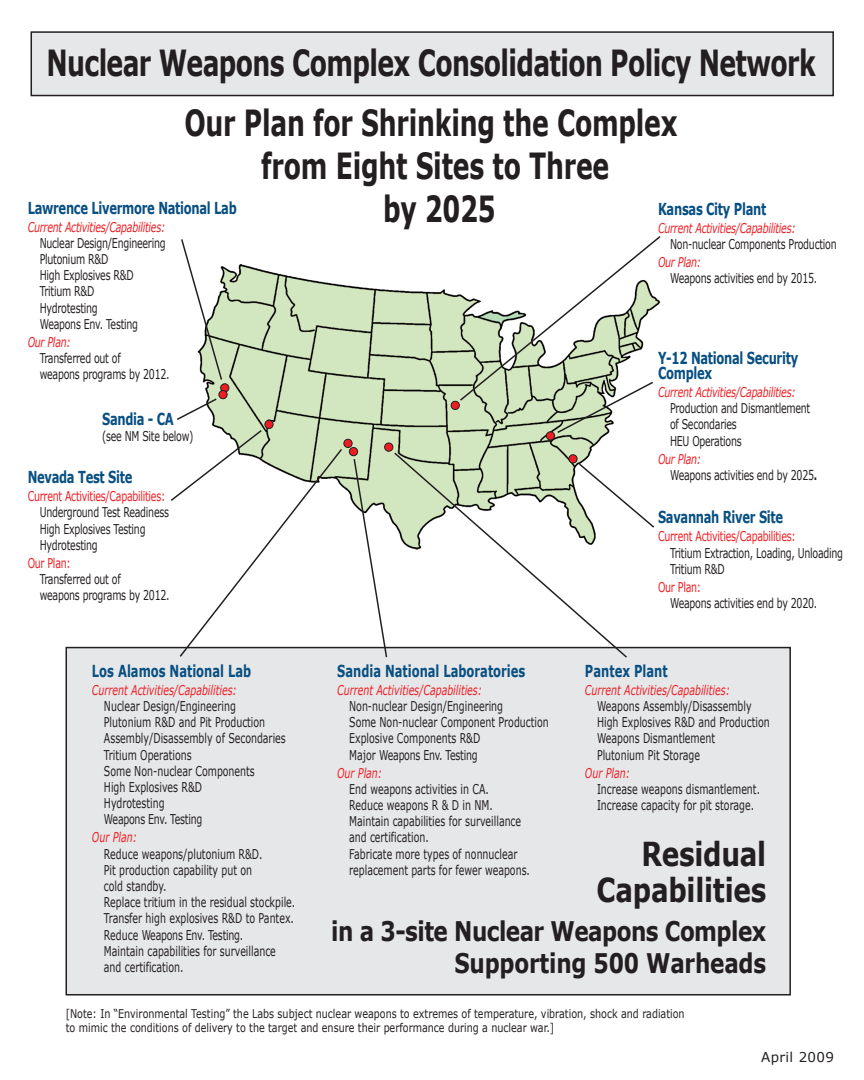
<style>
.page{position:relative;width:864px;height:1080px;background:#fff}
.page>*{position:absolute;margin:0;border:0;box-sizing:border-box;transform-origin:0 0}
.t1{font:700 36px/60px "Verdana";letter-spacing:-.01em;color:#231f20;text-align:center;scale:.7 1}
.t2{font:700 33px/36px "Verdana";letter-spacing:-.01em;color:#231f20;text-align:right;scale:.8 1}
.t3{font:700 27px/32.4px "Verdana";letter-spacing:-.025em;color:#231f20;text-align:right;scale:.8 1}
.t4{font:700 16.5px/15px "Verdana";letter-spacing:-.025em;color:#084f82;scale:.7 1}
.t5{font:700 16.5px "Verdana";color:#084f82;scale:.7 1}
.t6{font:13.5px/16.2px "Verdana";color:#231f20;scale:.7 1}
.t7{font:13.5px/16.2px "Verdana";letter-spacing:-.025em;color:#231f20;scale:.7 1}
.t8{font:italic 13.5px "Verdana";color:#ee1d23;scale:.7 1}
.t9{font:italic 13.5px "Verdana";letter-spacing:-.025em;color:#ee1d23;scale:.7 1}
.t10{font:13.5px "Verdana";letter-spacing:-.025em;color:#ee1d23;scale:.7 1}
.t11{font:13.5px "Verdana";letter-spacing:.025em;color:#231f20}
.t12{font:12px/14.4px "Verdana";color:#231f20;scale:.8 1}
.s1{font-style:italic;color:#ee1d23}
.s2{font-weight:700}
</style>
<div class="page">
<img style="left:202px;top:264px;width:406px;height:260px">
<div style="left:66px;top:648px;width:724px;height:347px;background:#e6e7e9"></div>
<div style="left:66px;top:647px;width:725px;height:349px;border:2px solid #231f20"></div>
<div style="left:31px;top:32px;width:802px;height:64px;background:#e6e7e9"></div>
<div style="left:31px;top:31px;width:803px;height:65px;border:2px solid #231f20"></div>
<svg style="left:181px;top:239px;width:42px;height:142px"></svg>
<svg style="left:177px;top:397px;width:41px;height:24px"></svg>
<svg style="left:169px;top:429px;width:175px;height:228px"></svg>
<svg style="left:353px;top:457px;width:35px;height:201px"></svg>
<svg style="left:393px;top:451px;width:236px;height:207px"></svg>
<svg style="left:577px;top:462px;width:78px;height:67px"></svg>
<svg style="left:458px;top:236px;width:203px;height:198px"></svg>
<div style="left:221px;top:384px;width:8px;height:8px;background:#ee1d23;border-radius:50%"></div>
<div style="left:220px;top:383px;width:9px;height:9px;border:1px solid #231f20;border-radius:50%"></div>
<div style="left:219px;top:390px;width:8px;height:9px;background:#ee1d23;border-radius:50%"></div>
<div style="left:219px;top:390px;width:9px;height:9px;border:1px solid #231f20;border-radius:50%"></div>
<div style="left:265px;top:420px;width:8px;height:9px;background:#ee1d23;border-radius:50%"></div>
<div style="left:264px;top:420px;width:10px;height:9px;border:1px solid #231f20;border-radius:50%"></div>
<div style="left:344px;top:439px;width:8px;height:9px;background:#ee1d23;border-radius:50%"></div>
<div style="left:344px;top:439px;width:8px;height:9px;border:1px solid #231f20;border-radius:50%"></div>
<div style="left:349px;top:447px;width:9px;height:9px;background:#ee1d23;border-radius:50%"></div>
<div style="left:349px;top:447px;width:9px;height:9px;border:1px solid #231f20;border-radius:50%"></div>
<div style="left:385px;top:443px;width:8px;height:8px;background:#ee1d23;border-radius:50%"></div>
<div style="left:384px;top:443px;width:9px;height:9px;border:1px solid #231f20;border-radius:50%"></div>
<div style="left:451px;top:401px;width:8px;height:9px;background:#ee1d23;border-radius:50%"></div>
<div style="left:451px;top:401px;width:9px;height:9px;border:1px solid #231f20;border-radius:50%"></div>
<div style="left:546px;top:432px;width:9px;height:8px;background:#ee1d23;border-radius:50%"></div>
<div style="left:546px;top:431px;width:9px;height:9px;border:1px solid #231f20;border-radius:50%"></div>
<div style="left:569px;top:455px;width:8px;height:8px;background:#ee1d23;border-radius:50%"></div>
<div style="left:569px;top:454px;width:9px;height:9px;border:1px solid #231f20;border-radius:50%"></div>
<h1 class="t1" style="left:46px;top:33px;width:1101px">Nuclear Weapons Complex Consolidation Policy Network<br>Our Plan for Shrinking the Complex</h1>
<h1 class="t1" style="left:261px;top:136px;width:499px">from Eight Sites to Three</h1>
<p class="t4" style="left:28px;top:200px;width:300px">Lawrence Livermore National Lab</p>
<p class="t9" style="left:28px;top:218px;width:198px">Current Activities/Capabilities:</p>
<h1 class="t1" style="left:383px;top:179px;width:163px">by 2025</h1>
<p class="t4" style="left:658px;top:202px;width:156px">Kansas City Plant</p>
<p class="t9" style="left:658px;top:219px;width:198px">Current Activities/Capabilities:</p>
<p class="t7" style="left:670px;top:236px;width:240px">Non-nuclear Components Production</p>
<p class="t8" style="left:658px;top:254px;width:63px">Our Plan:</p>
<p class="t7" style="left:670px;top:271px;width:212px">Weapons activities end by 2015.</p>
<p class="t7" style="left:40px;top:235px;width:182px">Nuclear Design/Engineering<br>Plutonium R&amp;D<br>High Explosives R&amp;D<br>Tritium R&amp;D<br>Hydrotesting<br>Weapons Env. Testing</p>
<p class="t8" style="left:28px;top:333px;width:63px">Our Plan:</p>
<p class="t7" style="left:40px;top:350px;width:187px">Transferred out of<br>weapons programs by 2012.</p>
<p class="t4" style="left:658px;top:351px;width:202px">Y-12 National Security<br>Complex</p>
<p class="t9" style="left:658px;top:384px;width:198px">Current Activities/Capabilities:</p>
<p class="t7" style="left:670px;top:400px;width:202px">Production and Dismantlement of Secondaries<br>HEU Operations</p>
<p class="t7" style="left:670px;top:451px;width:212px;text-indent:-12px"><span class="s1">Our Plan:<br></span>Weapons activities end by 2025<span class="s2">.</span></p>
<p class="t4" style="left:658px;top:510px;width:180px">Savannah River Site</p>
<p class="t10" style="left:658px;top:528px;width:198px">Current Activities/Capabilities:</p>
<p class="t7" style="left:670px;top:545px;width:249px">Tritium Extraction, Loading, Unloading<br>Tritium R&amp;D</p>
<p class="t10" style="left:658px;top:578px;width:63px">Our Plan:</p>
<p class="t7" style="left:670px;top:595px;width:212px">Weapons activities end by 2020.</p>
<p class="t4" style="left:102px;top:412px;width:104px">Sandia - CA</p>
<p class="t7" style="left:102px;top:428px;width:132px">(see NM Site below)</p>
<p class="t4" style="left:28px;top:470px;width:151px">Nevada Test Site</p>
<p class="t10" style="left:28px;top:488px;width:198px">Current Activities/Capabilities:</p>
<p class="t7" style="left:40px;top:505px;width:186px">Underground Test Readiness<br>High Explosives Testing<br>Hydrotesting</p>
<p class="t10" style="left:28px;top:554px;width:63px">Our Plan:</p>
<p class="t7" style="left:40px;top:571px;width:187px">Transferred out of<br>weapons programs by 2012.</p>
<p class="t5" style="left:92px;top:660px;width:229px">Los Alamos National Lab</p>
<p class="t8" style="left:92px;top:681px;width:209px">Current Activities/Capabilities:</p>
<p class="t6" style="left:104px;top:698px;width:261px">Nuclear Design/Engineering<br>Plutonium R&amp;D and Pit Production<br>Assembly/Disassembly of Secondaries<br>Tritium Operations<br>Some Non-nuclear Components<br>High Explosives R&amp;D<br>Hydrotesting<br>Weapons Env. Testing</p>
<p class="t8" style="left:92px;top:829px;width:66px">Our Plan:</p>
<p class="t6" style="left:104px;top:846px;width:275px">Reduce weapons/plutonium R&amp;D.<br>Pit production capability put on<br>cold standby.<br>Replace tritium in the residual stockpile.<br>Transfer high explosives R&amp;D to Pantex.<br>Reduce Weapons Env. Testing.<br>Maintain capabilities for surveillance and certification.</p>
<p class="t5" style="left:337px;top:660px;width:270px">Sandia National Laboratories</p>
<p class="t8" style="left:337px;top:681px;width:209px">Current Activities/Capabilities:</p>
<p class="t6" style="left:349px;top:698px;width:287px">Non-nuclear Design/Engineering<br>Some Non-nuclear Component Production<br>Explosive Components R&amp;D<br>Major Weapons Env. Testing</p>
<p class="t8" style="left:337px;top:764px;width:66px">Our Plan:</p>
<p class="t6" style="left:349px;top:781px;width:260px">End weapons activities in CA.<br>Reduce weapons R &amp; D in NM.<br>Maintain capabilities for surveillance and certification.<br>Fabricate more types of nonnuclear replacement parts for fewer weapons.</p>
<p class="t5" style="left:585px;top:660px;width:120px">Pantex Plant</p>
<p class="t8" style="left:585px;top:681px;width:209px">Current Activities/Capabilities:</p>
<p class="t6" style="left:597px;top:698px;width:248px">Weapons Assembly/Disassembly<br>High Explosives R&amp;D and Production<br>Weapons Dismantlement<br>Plutonium Pit Storage</p>
<p class="t8" style="left:585px;top:764px;width:66px">Our Plan:</p>
<p class="t6" style="left:597px;top:781px;width:235px">Increase weapons dismantlement.<br>Increase capacity for pit storage.</p>
<h2 class="t2" style="left:597px;top:836px;width:214px">Residual<br>Capabilities</h2>
<h3 class="t3" style="left:331px;top:915px;width:545px">in a 3-site Nuclear Weapons Complex<br>Supporting 500 Warheads</h3>
<p class="t12" style="left:66px;top:1007px;width:775px">[Note: In “Environmental Testing” the Labs subject nuclear weapons to extremes of temperature, vibration, shock and radiation to mimic the conditions of delivery to the target and ensure their performance during a nuclear war.]</p>
<p class="t11" style="left:761px;top:1049px;width:74px">April 2009</p>
</div>
